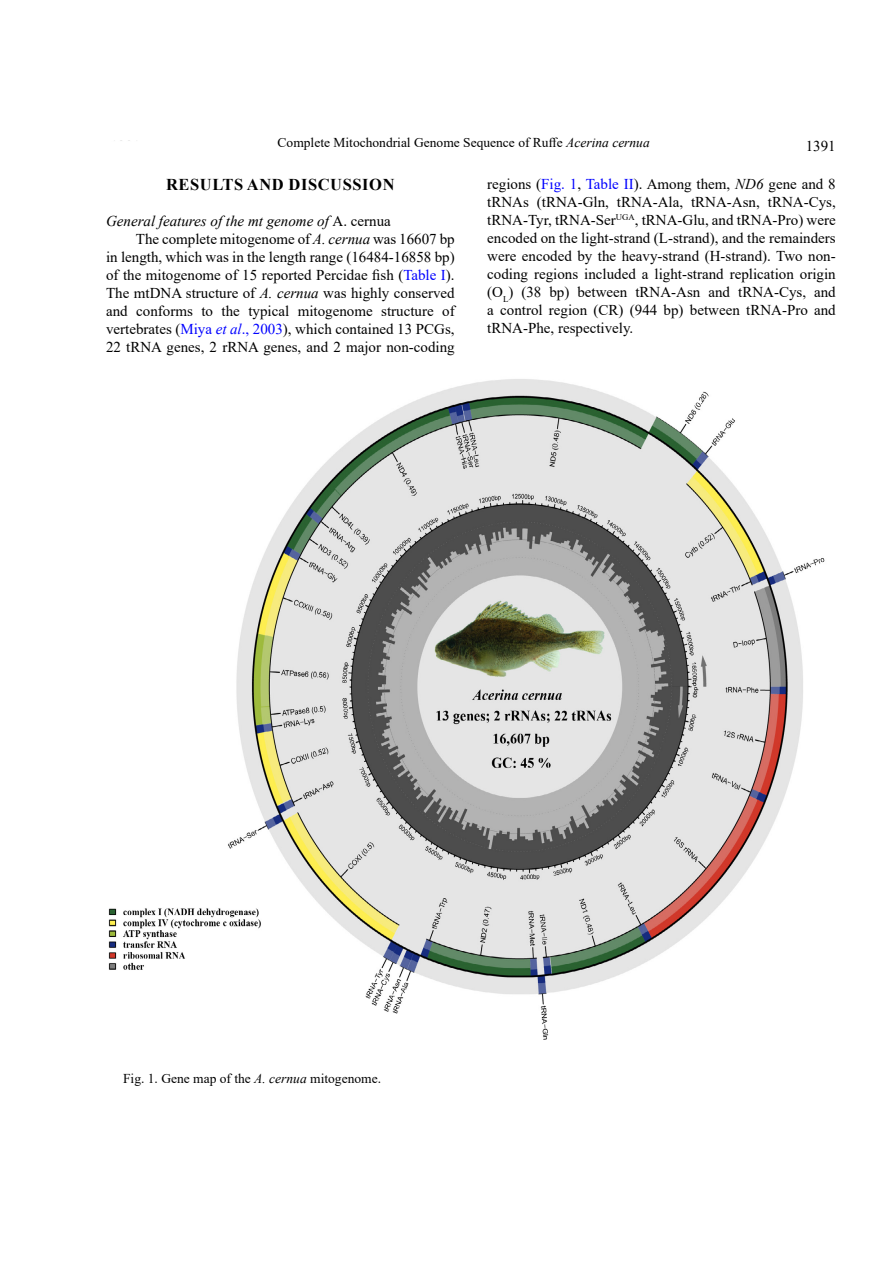
<style>
.page{position:relative;width:893px;height:1263px;background:#fff}
.page>*{position:absolute;margin:0;border:0;box-sizing:border-box;transform-origin:0 0}
.t1{font:700 16.5px "Times New Roman";letter-spacing:.035em;color:#000}
.t2{font:15px/18px "Times New Roman";color:#000;text-align:justify}
.t3{font:italic 15px "Times New Roman";color:#000}
.t4{font:13.5px "Times New Roman";color:#000}
.s1{font-style:italic}
.s2{font-style:normal}
.s3{color:#00f}
.s4{font-style:italic;color:#00f}
</style>
<div class="page">
<img style="left:108px;top:379px;width:717px;height:661px">
<p class="t4" style="left:278px;top:133px;width:374px">Complete Mitochondrial Genome Sequence of Ruffe <span class="s1">Acerina cernua</span></p>
<p class="t2" style="left:806px;top:137px;width:31px">1391</p>
<p class="t1" style="left:166px;top:172px;width:230px">RESULTS AND DISCUSSION</p>
<p class="t3" style="left:106px;top:210px;width:286px">General features of the mt genome of <span class="s2">A. cernua</span></p>
<p class="t2" style="left:136px;top:229px;width:320px">The complete mitogenome of <span class="s1">A. cernua</span> was 16607 bp</p>
<p class="t2" style="left:106px;top:247px;width:350px">in length, which was in the length range (16484-16858 bp)</p>
<p class="t2" style="left:106px;top:265px;width:350px">of the mitogenome of 15 reported Percidae fish (<span class="s3">Table I</span>).</p>
<p class="t2" style="left:106px;top:283px;width:350px">The mtDNA structure of <span class="s1">A. cernua</span> was highly conserved</p>
<p class="t2" style="left:106px;top:301px;width:350px">and conforms to the typical mitogenome structure of</p>
<p class="t2" style="left:106px;top:319px;width:350px">vertebrates (<span class="s3">Miya</span> <span class="s4">et al</span><span class="s3">., 2003</span>), which contained 13 PCGs,</p>
<p class="t2" style="left:106px;top:337px;width:350px">22 tRNA genes, 2 rRNA genes, and 2 major non-coding</p>
<p class="t2" style="left:487px;top:174px;width:350px">regions (<span class="s3">Fig. 1</span>, <span class="s3">Table II</span>). Among them, <span class="s1">ND6</span> gene and 8 tRNAs (tRNA-Gln, tRNA-Ala, tRNA-Asn, tRNA-Cys, tRNA-Tyr, tRNA-Ser<sup>UGA</sup>, tRNA-Glu, and tRNA-Pro) were encoded on the light-strand (L-strand), and the remainders were encoded by the heavy-strand (H-strand). Two non&shy;coding regions included a light-strand replication origin (O<sub>L</sub>) (38 bp) between tRNA-Asn and tRNA-Cys, and a control region (CR) (944 bp) between tRNA-Pro and tRNA-Phe, respectively.</p>
<p class="t4" style="left:123px;top:1069px;width:259px">Fig. 1. Gene map of the <span class="s1">A. cernua</span> mitogenome.</p>
</div>
